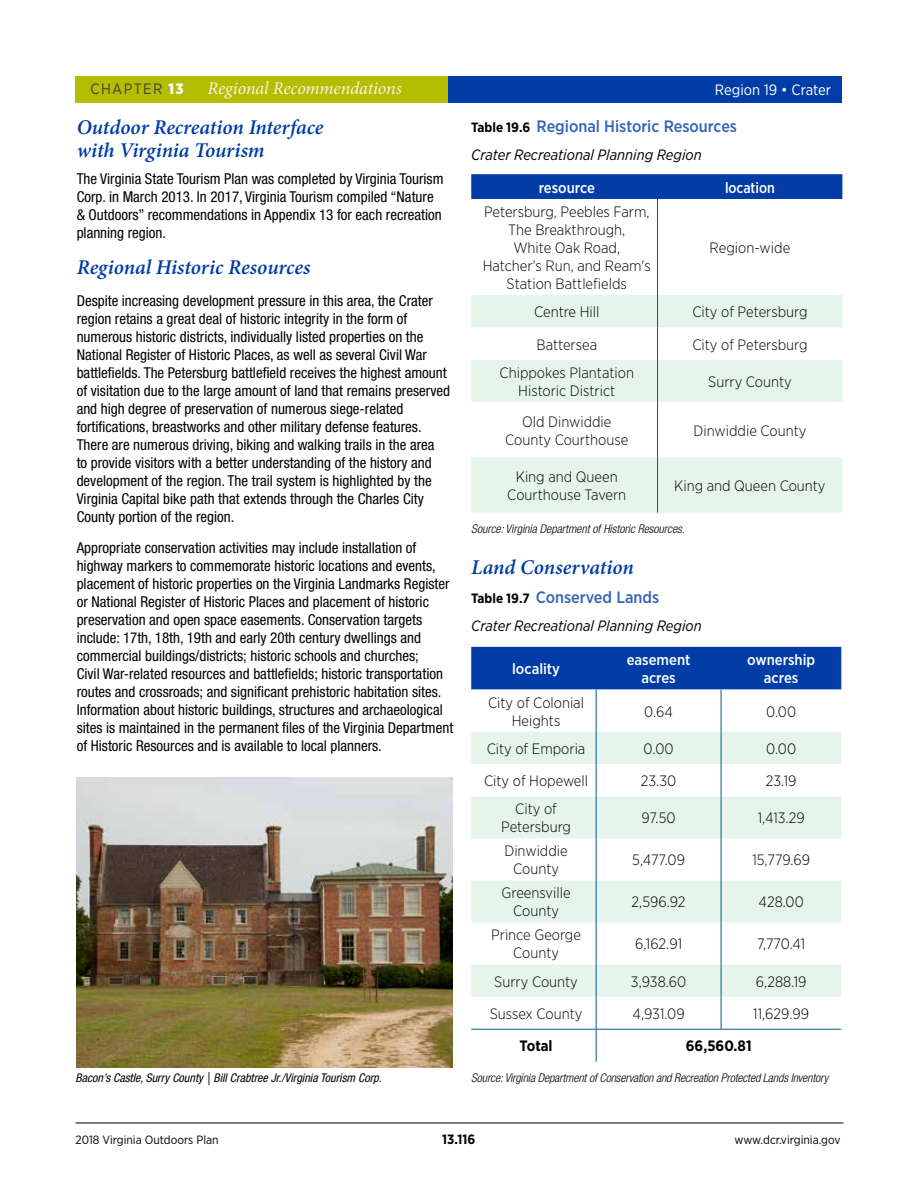
<style>
.page{position:relative;width:918px;height:1188px;background:#fff}
.page>*{position:absolute;margin:0;border:0;box-sizing:border-box;transform-origin:0 0}
.t1{font:italic 600 21px/22.5px "Minion Pro";letter-spacing:-.005em;color:#003da6}
.t2{font:italic 18px "Minion Pro";letter-spacing:-.005em;color:#f8f5e6}
.t3{font:500 16.5px "Gotham Narrow";color:#3364b8}
.t4{font:condensed 15px/18px "Helvetica Neue LT Std";color:#000}
.t5{font:300 15px/18px "Gotham Narrow";color:#000;text-align:center}
.t6{font:italic 15px "Gotham Narrow";color:#000}
.t7{font:500 15px/18px "Gotham Narrow";color:#fff;text-align:center}
.t8{font:15px "Gotham Narrow";color:#fff}
.t9{font:700 15px "Gotham Narrow";color:#000}
.t10{font:15px "Gotham Narrow";letter-spacing:.09em;color:#414042}
.t11{font:500 15px "Gotham Narrow";color:#fff;scale:.95 1}
.t12{font:700 13.5px "Gotham Narrow";color:#000}
.t13{font:italic 300 condensed 12px "Helvetica Neue LT Std";letter-spacing:-.01em;color:#000}
.t14{font:italic condensed 12px "Helvetica Neue LT Std";color:#000}
.t15{font:12px "Gotham Narrow";color:#000}
.t16{font:700 12px "Gotham Narrow";color:#000}
.s1{font-weight:900;color:#fff}
.s2{font-weight:700;font-size:13.5px;color:#000}
</style>
<div class="page">
<hr style="left:76px;top:1123px;width:767px;height:1px;background:#000">
<div style="left:76px;top:76px;width:372px;height:27px;background:#b4bd00"></div>
<div style="left:448px;top:76px;width:394px;height:27px;background:#003da6"></div>
<div style="left:471px;top:174px;width:371px;height:25px;background:#003da6"></div>
<svg style="left:471px;top:295px;width:371px;height:218px;fill:#e6f5ec"></svg>
<hr style="left:657px;top:199px;width:1px;height:96px;background:#005984">
<hr style="left:657px;top:295px;width:1px;height:32px;background:#005984">
<hr style="left:657px;top:327px;width:1px;height:33px;background:#005984">
<hr style="left:657px;top:360px;width:1px;height:42px;background:#005984">
<hr style="left:657px;top:402px;width:1px;height:55px;background:#005984">
<hr style="left:657px;top:457px;width:1px;height:56px;background:#005984">
<div style="left:471px;top:647px;width:370px;height:43px;background:#003da6"></div>
<svg style="left:471px;top:690px;width:370px;height:339px"></svg>
<svg style="left:471px;top:732px;width:370px;height:265px;fill:#e6f5ec"></svg>
<hr style="left:596px;top:690px;width:1px;height:42px;background:#005984">
<hr style="left:721px;top:690px;width:1px;height:42px;background:#005984">
<hr style="left:596px;top:732px;width:1px;height:32px;background:#005984">
<hr style="left:596px;top:764px;width:1px;height:32px;background:#005984">
<hr style="left:596px;top:796px;width:1px;height:42px;background:#005984">
<hr style="left:596px;top:838px;width:1px;height:42px;background:#005984">
<hr style="left:596px;top:880px;width:1px;height:42px;background:#005984">
<hr style="left:596px;top:922px;width:1px;height:42px;background:#005984">
<hr style="left:596px;top:964px;width:1px;height:33px;background:#005984">
<hr style="left:596px;top:997px;width:1px;height:32px;background:#005984">
<hr style="left:721px;top:732px;width:1px;height:32px;background:#005984">
<hr style="left:721px;top:764px;width:1px;height:32px;background:#005984">
<hr style="left:721px;top:796px;width:1px;height:42px;background:#005984">
<hr style="left:721px;top:838px;width:1px;height:42px;background:#005984">
<hr style="left:721px;top:880px;width:1px;height:42px;background:#005984">
<hr style="left:721px;top:922px;width:1px;height:42px;background:#005984">
<hr style="left:721px;top:964px;width:1px;height:33px;background:#005984">
<hr style="left:721px;top:997px;width:1px;height:32px;background:#005984">
<hr style="left:596px;top:1030px;width:1px;height:32px;background:#005984">
<hr style="left:471px;top:1029px;width:125px;height:1px;background:#005984">
<hr style="left:596px;top:1029px;width:125px;height:1px;background:#005984">
<hr style="left:721px;top:1029px;width:120px;height:1px;background:#005984">
<img style="left:77px;top:778px;width:376px;height:289px">
<p class="t10" style="left:91px;top:80px;width:94px">CHAPTER <span class="s1">13</span></p>
<p class="t2" style="left:208px;top:76px;width:196px">Regional Recommendations</p>
<p class="t8" style="left:715px;top:81px;width:118px">Region 19 • Crater</p>
<h1 class="t1" style="left:77px;top:116px;width:248px">Outdoor Recreation Interface with Virginia Tourism</h1>
<p class="t4" style="left:77px;top:170px;width:368px">The Virginia State Tourism Plan was completed by Virginia Tourism Corp. in March 2013. In 2017, Virginia Tourism compiled “Nature &amp; Outdoors” recommendations in Appendix 13 for each recreation planning region.</p>
<h1 class="t1" style="left:77px;top:256px;width:235px">Regional Historic Resources</h1>
<p class="t4" style="left:77px;top:291px;width:375px">Despite increasing development pressure in this area, the Crater region retains a great deal of historic integrity in the form of numerous historic districts, individually listed properties on the National Register of Historic Places, as well as several Civil War battlefields. The Petersburg battlefield receives the highest amount of visitation due to the large amount of land that remains preserved and high degree of preservation of numerous siege-related fortifications, breastworks and other military defense features.<br>There are numerous driving, biking and walking trails in the area<br>to provide visitors with a better understanding of the history and development of the region. The trail system is highlighted by the Virginia Capital bike path that extends through the Charles City County portion of the region.</p>
<p class="t4" style="left:77px;top:539px;width:378px">Appropriate conservation activities may include installation of highway markers to commemorate historic locations and events, placement of historic properties on the Virginia Landmarks Register or National Register of Historic Places and placement of historic preservation and open space easements. Conservation targets include: 17th, 18th, 19th and early 20th century dwellings and commercial buildings/districts; historic schools and churches;<br>Civil War-related resources and battlefields; historic transportation routes and crossroads; and significant prehistoric habitation sites.<br>Information about historic buildings, structures and archaeological sites is maintained in the permanent files of the Virginia Department of Historic Resources and is available to local planners.</p>
<p class="t3" style="left:471px;top:116px;width:267px"><span class="s2">Table 19.6</span> Regional Historic Resources</p>
<p class="t6" style="left:471px;top:145px;width:232px">Crater Recreational Planning Region</p>
<p class="t7" style="left:539px;top:178px;width:58px">resource</p>
<p class="t11" style="left:725px;top:178px;width:54px">location</p>
<p class="t5" style="left:483px;top:202px;width:170px">Petersburg, Peebles Farm,<br>The Breakthrough,<br>White Oak Road,<br>Hatcher's Run, and Ream's<br>Station Battlefields</p>
<p class="t5" style="left:710px;top:238px;width:82px">Region-wide</p>
<p class="t5" style="left:534px;top:303px;width:67px">Centre Hill</p>
<p class="t5" style="left:692px;top:303px;width:117px">City of Petersburg</p>
<p class="t5" style="left:536px;top:335px;width:62px">Battersea</p>
<p class="t5" style="left:692px;top:335px;width:117px">City of Petersburg</p>
<p class="t5" style="left:500px;top:363px;width:136px">Chippokes Plantation<br>Historic District</p>
<p class="t5" style="left:708px;top:372px;width:85px">Surry County</p>
<p class="t5" style="left:505px;top:412px;width:125px">Old Dinwiddie<br>County Courthouse</p>
<p class="t5" style="left:694px;top:421px;width:114px">Dinwiddie County</p>
<p class="t5" style="left:507px;top:467px;width:120px">King and Queen<br>Courthouse Tavern</p>
<p class="t5" style="left:674px;top:476px;width:153px">King and Queen County</p>
<p class="t13" style="left:471px;top:522px;width:215px">Source: Virginia Department of Historic Resources.</p>
<h1 class="t1" style="left:471px;top:556px;width:164px">Land Conservation</h1>
<p class="t3" style="left:471px;top:587px;width:189px"><span class="s2">Table 19.7</span> Conserved Lands</p>
<p class="t6" style="left:471px;top:617px;width:232px">Crater Recreational Planning Region</p>
<p class="t7" style="left:512px;top:660px;width:49px">locality</p>
<p class="t7" style="left:627px;top:651px;width:65px">easement acres</p>
<p class="t7" style="left:747px;top:651px;width:70px">ownership acres</p>
<p class="t5" style="left:488px;top:693px;width:97px">City of Colonial<br>Heights</p>
<p class="t5" style="left:644px;top:702px;width:30px">0.64</p>
<p class="t5" style="left:766px;top:702px;width:31px">0.00</p>
<p class="t5" style="left:487px;top:739px;width:100px">City of Emporia</p>
<p class="t5" style="left:644px;top:739px;width:31px">0.00</p>
<p class="t5" style="left:766px;top:739px;width:31px">0.00</p>
<p class="t5" style="left:484px;top:772px;width:106px">City of Hopewell</p>
<p class="t5" style="left:641px;top:772px;width:37px">23.30</p>
<p class="t5" style="left:766px;top:772px;width:32px">23.19</p>
<p class="t5" style="left:501px;top:800px;width:71px">City of<br>Petersburg</p>
<p class="t5" style="left:642px;top:809px;width:36px">97.50</p>
<p class="t5" style="left:758px;top:809px;width:48px">1,413.29</p>
<p class="t5" style="left:504px;top:842px;width:65px">Dinwiddie<br>County</p>
<p class="t5" style="left:632px;top:851px;width:54px">5,477.09</p>
<p class="t5" style="left:752px;top:851px;width:59px">15,779.69</p>
<p class="t5" style="left:502px;top:884px;width:71px">Greensville<br>County</p>
<p class="t5" style="left:632px;top:893px;width:55px">2,596.92</p>
<p class="t5" style="left:759px;top:893px;width:47px">428.00</p>
<p class="t5" style="left:491px;top:926px;width:91px">Prince George<br>County</p>
<p class="t5" style="left:635px;top:935px;width:49px">6,162.91</p>
<p class="t5" style="left:757px;top:935px;width:50px">7,770.41</p>
<p class="t5" style="left:494px;top:972px;width:85px">Surry County</p>
<p class="t5" style="left:631px;top:972px;width:57px">3,938.60</p>
<p class="t5" style="left:756px;top:972px;width:52px">6,288.19</p>
<p class="t5" style="left:490px;top:1004px;width:94px">Sussex County</p>
<p class="t5" style="left:633px;top:1004px;width:54px">4,931.09</p>
<p class="t5" style="left:753px;top:1004px;width:57px">11,629.99</p>
<p class="t9" style="left:520px;top:1036px;width:34px">Total</p>
<p class="t9" style="left:686px;top:1036px;width:67px">66,560.81</p>
<p class="t14" style="left:76px;top:1071px;width:308px">Bacon’s Castle, Surry County | Bill Crabtree Jr./Virginia Tourism Corp.</p>
<p class="t13" style="left:471px;top:1071px;width:358px">Source: Virginia Department of Conservation and Recreation Protected Lands Inventory</p>
<p class="t15" style="left:76px;top:1132px;width:145px">2018 Virginia Outdoors Plan</p>
<p class="t12" style="left:442px;top:1130px;width:35px">13.116</p>
<p class="t16" style="left:452px;top:1132px;width:17px">116</p>
<p class="t15" style="left:735px;top:1132px;width:108px">www.dcr.virginia.gov</p>
</div>
